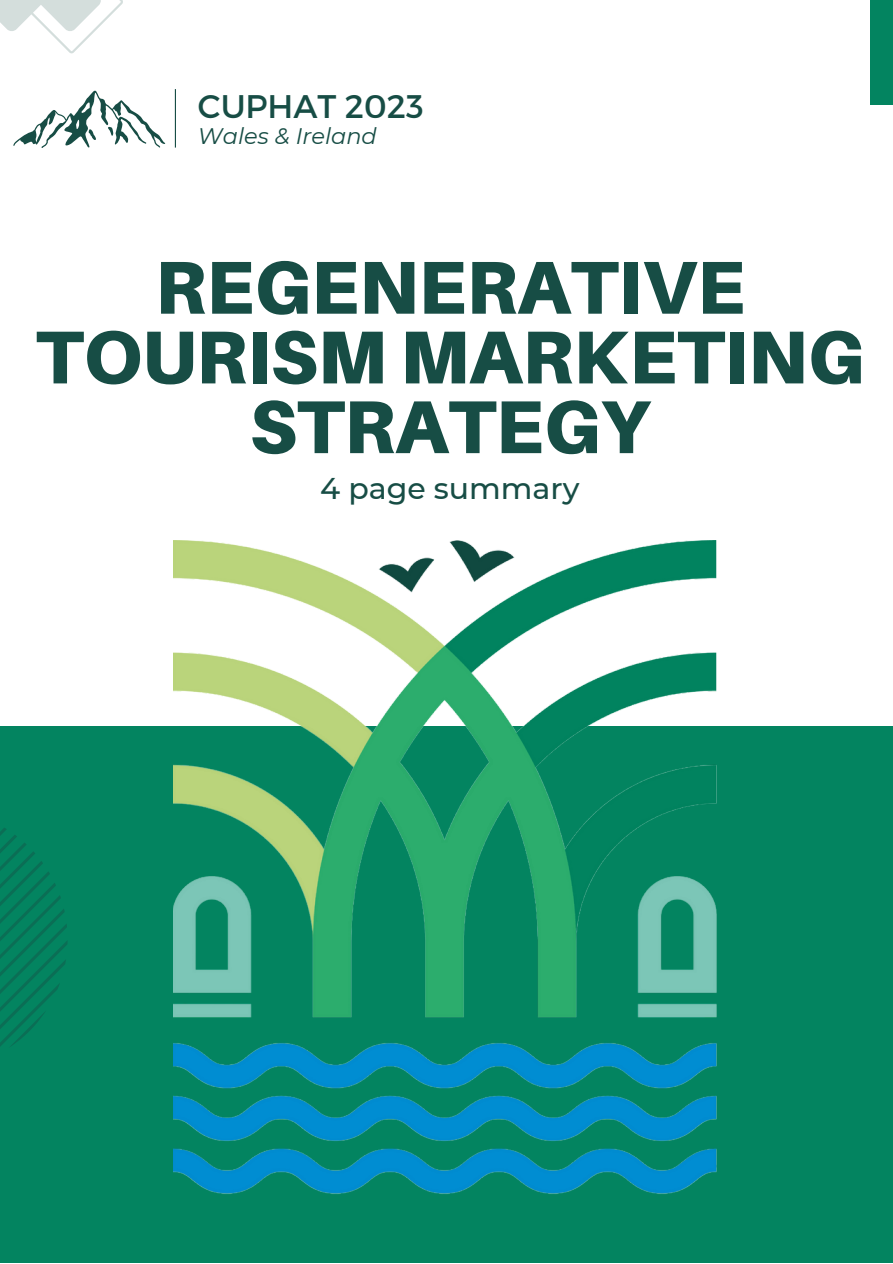
<style>
.page{position:relative;width:893px;height:1264px;background:#fff}
.page>*{position:absolute;margin:0;border:0;box-sizing:border-box;transform-origin:0 0}
.t1{font:900 75px/69.8px "Aileron";color:#174d45;text-align:center}
.t2{font:32.7px "Montserrat";color:#174d45}
.t3{font:500 30px "Montserrat";color:#174d45}
.t4{font:italic 22.5px "Montserrat";color:#174d45}
</style>
<div class="page">
<div style="left:0;top:726px;width:892px;height:536px;background:#038460"></div>
<hr style="left:175px;top:89px;width:1px;height:59px;background:#174d45">
<div style="left:869px;top:0;width:23px;height:105px;background:#038460"></div>
<svg style="left:0;top:828px;width:68px;height:219px"></svg>
<svg style="left:0;top:0;width:123px;height:53px"></svg>
<svg style="left:13px;top:91px;width:152px;height:57px"></svg>
<img style="left:173px;top:541px;width:544px;height:653px">
<p class="t2" style="left:198px;top:85px;width:227px">CUPHAT 2023</p>
<p class="t4" style="left:198px;top:122px;width:180px">Wales &amp; Ireland</p>
<p class="t1" style="left:36px;top:251px;width:830px">REGENERATIVE<br>TOURISM MARKETING<br>STRATEGY</p>
<p class="t3" style="left:320px;top:470px;width:261px">4 page summary</p>
</div>
